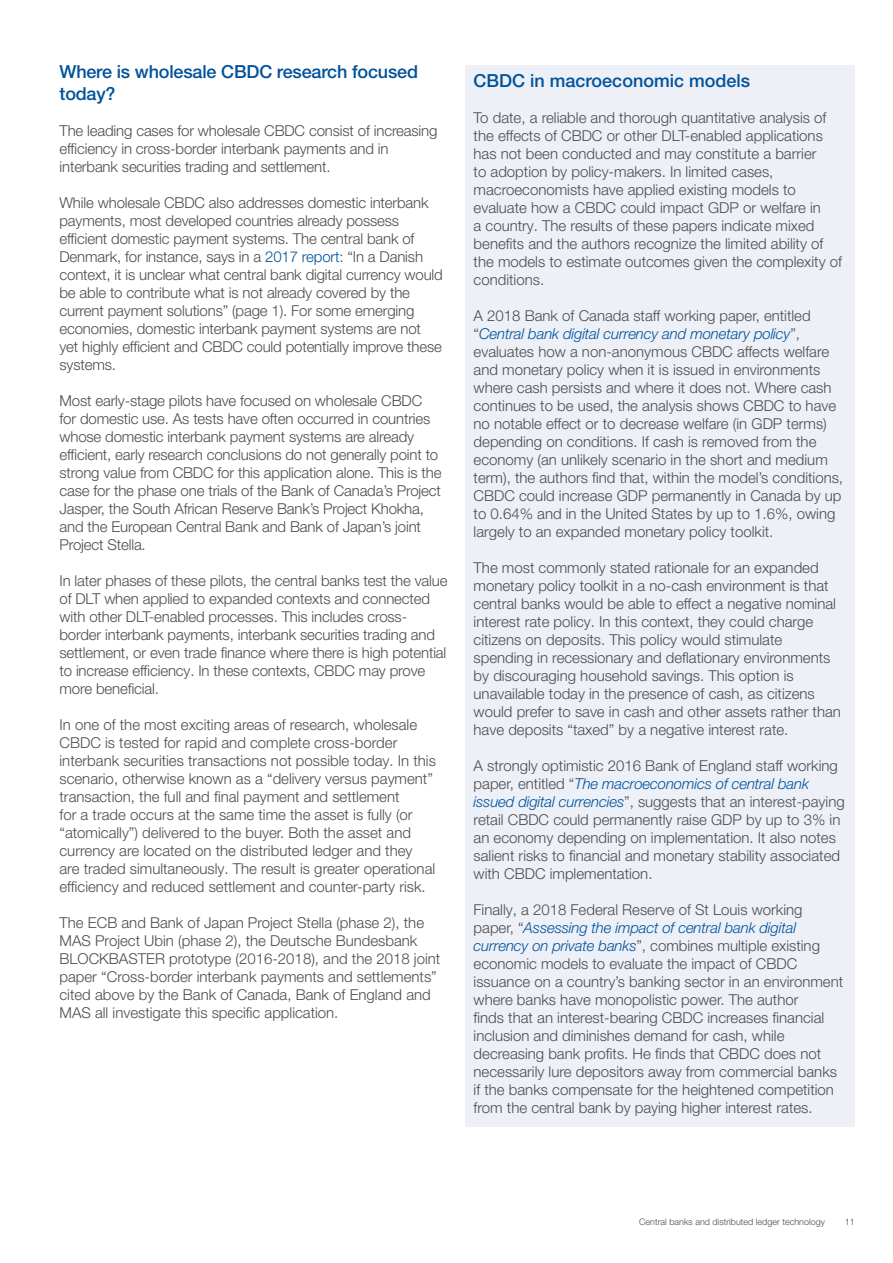
<style>
.page{position:relative;width:893px;height:1263px;background:#fff}
.page>*{position:absolute;margin:0;border:0;box-sizing:border-box;transform-origin:0 0}
.t1{font:500 18px/21.6px "Helvetica Neue LT Pro";letter-spacing:-.01em;color:#01529a}
.t2{font:300 15px/18px "Helvetica Neue LT Pro";color:#4b4c4d}
.t3{font:300 9px "Helvetica Neue LT Pro";color:#4b4c4d}
.s1{color:#01529a}
.s2{font-style:italic;color:#01529a}
</style>
<div class="page">
<div style="left:465px;top:65px;width:390px;height:1062px;background:#edf0f7"></div>
<p class="t1" style="left:60px;top:61px;width:360px">Where is wholesale CBDC research focused today?</p>
<p class="t2" style="left:60px;top:121px;width:379px">The leading cases for wholesale CBDC consist of increasing efficiency in cross-border interbank payments and in interbank securities trading and settlement.</p>
<p class="t2" style="left:60px;top:193px;width:385px">While wholesale CBDC also addresses domestic interbank payments, most developed countries already possess efficient domestic payment systems. The central bank of Denmark, for instance, says in a <span class="s1">2017 report</span>: “In a Danish context, it is unclear what central bank digital currency would be able to contribute what is not already covered by the current payment solutions” (page 1). For some emerging economies, domestic interbank payment systems are not yet highly efficient and CBDC could potentially improve these systems.</p>
<p class="t2" style="left:60px;top:391px;width:384px">Most early-stage pilots have focused on wholesale CBDC for domestic use. As tests have often occurred in countries whose domestic interbank payment systems are already efficient, early research conclusions do not generally point to strong value from CBDC for this application alone. This is the case for the phase one trials of the Bank of Canada’s Project Jasper, the South African Reserve Bank’s Project Khokha, and the European Central Bank and Bank of Japan’s joint Project Stella.</p>
<p class="t2" style="left:60px;top:571px;width:389px">In later phases of these pilots, the central banks test the value of DLT when applied to expanded contexts and connected with other DLT-enabled processes. This includes cross&shy;border interbank payments, interbank securities trading and settlement, or even trade finance where there is high potential to increase efficiency. In these contexts, CBDC may prove more beneficial.</p>
<p class="t2" style="left:60px;top:715px;width:378px">In one of the most exciting areas of research, wholesale CBDC is tested for rapid and complete cross-border interbank securities transactions not possible today. In this scenario, otherwise known as a “delivery versus payment” transaction, the full and final payment and settlement<br>for a trade occurs at the same time the asset is fully (or “atomically”) delivered to the buyer. Both the asset and currency are located on the distributed ledger and they are traded simultaneously. The result is greater operational efficiency and reduced settlement and counter-party risk.</p>
<p class="t2" style="left:60px;top:913px;width:382px">The ECB and Bank of Japan Project Stella (phase 2), the MAS Project Ubin (phase 2), the Deutsche Bundesbank BLOCKBASTER prototype (2016-2018), and the 2018 joint paper “Cross-border interbank payments and settlements” cited above by the Bank of Canada, Bank of England and MAS all investigate this specific application.</p>
<p class="t1" style="left:474px;top:69px;width:278px">CBDC in macroeconomic models</p>
<p class="t2" style="left:474px;top:108px;width:370px">To date, a reliable and thorough quantitative analysis of the effects of CBDC or other DLT-enabled applications has not been conducted and may constitute a barrier<br>to adoption by policy-makers. In limited cases, macroeconomists have applied existing models to evaluate how a CBDC could impact GDP or welfare in<br>a country. The results of these papers indicate mixed benefits and the authors recognize the limited ability of the models to estimate outcomes given the complexity of conditions.</p>
<p class="t2" style="left:474px;top:306px;width:371px">A 2018 Bank of Canada staff working paper, entitled “<span class="s2">Central bank digital currency and monetary policy</span>”, evaluates how a non-anonymous CBDC affects welfare and monetary policy when it is issued in environments where cash persists and where it does not. Where cash continues to be used, the analysis shows CBDC to have no notable effect or to decrease welfare (in GDP terms) depending on conditions. If cash is removed from the economy (an unlikely scenario in the short and medium term), the authors find that, within the model’s conditions, CBDC could increase GDP permanently in Canada by up to 0.64% and in the United States by up to 1.6%, owing largely to an expanded monetary policy toolkit.</p>
<p class="t2" style="left:474px;top:558px;width:369px">The most commonly stated rationale for an expanded monetary policy toolkit in a no-cash environment is that central banks would be able to effect a negative nominal interest rate policy. In this context, they could charge citizens on deposits. This policy would stimulate spending in recessionary and deflationary environments by discouraging household savings. This option is unavailable today in the presence of cash, as citizens would prefer to save in cash and other assets rather than have deposits “taxed” by a negative interest rate.</p>
<p class="t2" style="left:474px;top:756px;width:373px">A strongly optimistic 2016 Bank of England staff working paper, entitled “<span class="s2">The macroeconomics of central bank issued digital currencies</span>”, suggests that an interest-paying retail CBDC could permanently raise GDP by up to 3% in an economy depending on implementation. It also notes salient risks to financial and monetary stability associated with CBDC implementation.</p>
<p class="t2" style="left:474px;top:900px;width:371px">Finally, a 2018 Federal Reserve of St Louis working paper, “<span class="s2">Assessing the impact of central bank digital currency on private banks</span>”, combines multiple existing economic models to evaluate the impact of CBDC issuance on a country’s banking sector in an environment where banks have monopolistic power. The author<br>finds that an interest-bearing CBDC increases financial inclusion and diminishes demand for cash, while decreasing bank profits. He finds that CBDC does not necessarily lure depositors away from commercial banks if the banks compensate for the heightened competition from the central bank by paying higher interest rates.</p>
<p class="t3" style="left:639px;top:1216px;width:187px">Central banks and distributed ledger technology</p>
<p class="t3" style="left:845px;top:1216px;width:12px">11</p>
</div>
